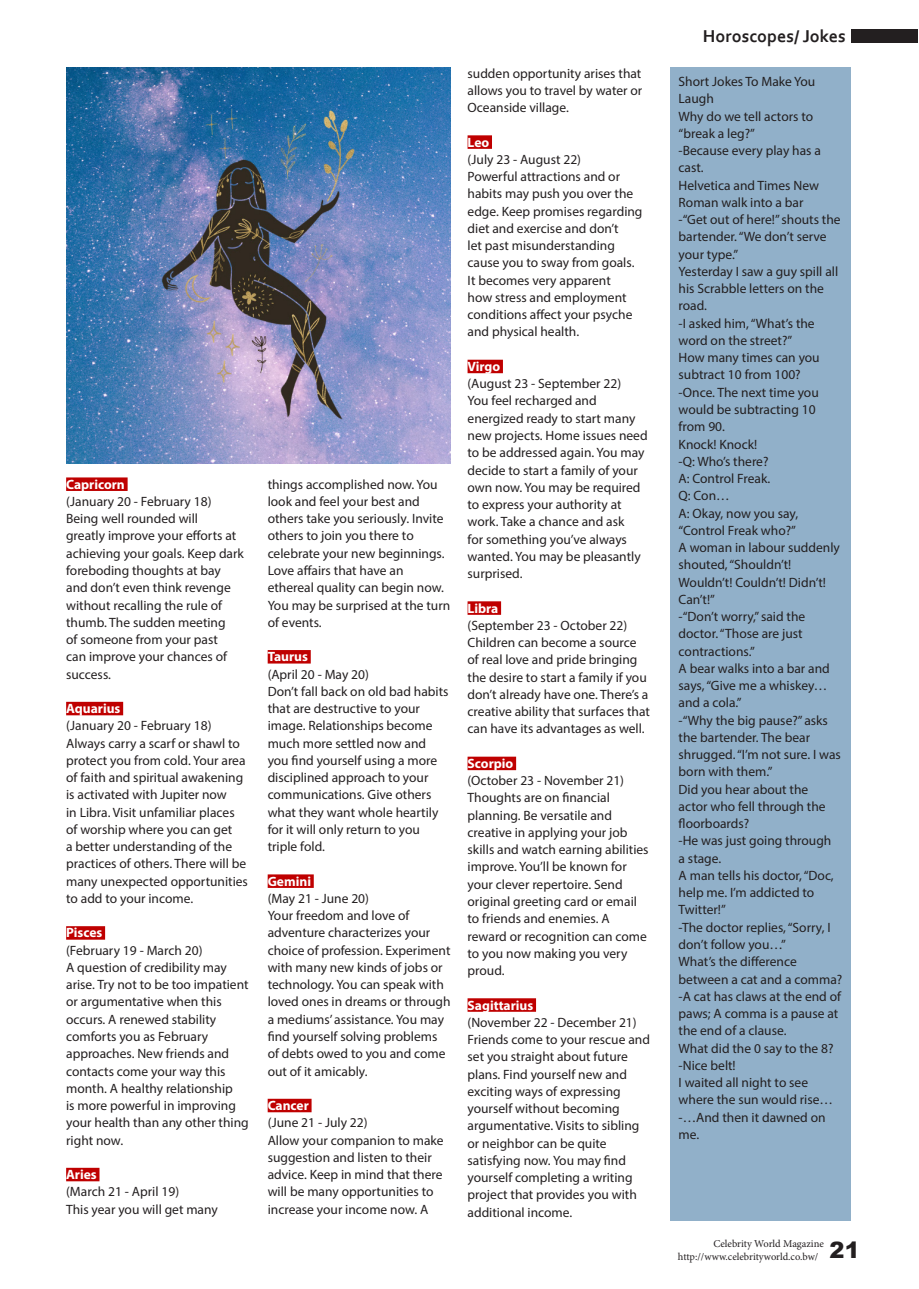
<style>
.page{position:relative;width:919px;height:1289px;background:#fff}
.page>*{position:absolute;margin:0;border:0;box-sizing:border-box;transform-origin:0 0}
.t1{font:900 22.5px "Arial";color:#231f20}
.t2{font:700 18px "Corbel";color:#231f20}
.t3{font:13.5px/17.2px "Myriad Pro";color:#231f20}
.t4{font:700 13.5px "Myriad Pro";color:#fff}
.t5{font:10.5px/12.1px "Minion Pro";letter-spacing:-.005em;color:#231f20}
</style>
<div class="page">
<div style="left:850px;top:30px;width:67px;height:13px;background:#231f20"></div>
<div style="left:66px;top:477px;width:62px;height:14px;background:#bf0000"></div>
<div style="left:66px;top:701px;width:57px;height:14px;background:#bf0000"></div>
<div style="left:66px;top:926px;width:39px;height:13px;background:#bf0000"></div>
<div style="left:66px;top:1167px;width:33px;height:14px;background:#bf0000"></div>
<div style="left:268px;top:650px;width:43px;height:13px;background:#bf0000"></div>
<div style="left:268px;top:874px;width:46px;height:13px;background:#bf0000"></div>
<div style="left:268px;top:1098px;width:43px;height:14px;background:#bf0000"></div>
<div style="left:467px;top:135px;width:25px;height:14px;background:#bf0000"></div>
<div style="left:467px;top:360px;width:36px;height:13px;background:#bf0000"></div>
<div style="left:467px;top:601px;width:34px;height:14px;background:#bf0000"></div>
<div style="left:467px;top:756px;width:49px;height:14px;background:#bf0000"></div>
<div style="left:467px;top:998px;width:69px;height:13px;background:#bf0000"></div>
<div style="left:670px;top:67px;width:180px;height:1153px;background:#91b0c9"></div>
<img style="left:66px;top:67px;width:384px;height:396px">
<p class="t4" style="left:66px;top:475px;width:60px">Capricorn</p>
<p class="t3" style="left:66px;top:492px;width:147px">(January 20 - February 18)</p>
<p class="t3" style="left:66px;top:510px;width:179px">Being well rounded will<br>greatly improve your efforts at achieving your goals. Keep dark foreboding thoughts at bay and don’t even think revenge without recalling the rule of thumb. The sudden meeting<br>of someone from your past<br>can improve your chances of success.</p>
<p class="t4" style="left:66px;top:699px;width:56px">Aquarius</p>
<p class="t3" style="left:66px;top:717px;width:147px">(January 20 - February 18)</p>
<p class="t3" style="left:66px;top:734px;width:183px">Always carry a scarf or shawl to protect you from cold. Your area of faith and spiritual awakening is activated with Jupiter now<br>in Libra. Visit unfamiliar places of worship where you can get<br>a better understanding of the practices of others. There will be many unexpected opportunities to add to your income.</p>
<p class="t4" style="left:66px;top:924px;width:38px">Pisces</p>
<p class="t3" style="left:66px;top:941px;width:138px">(February 19 - March 20)</p>
<p class="t3" style="left:66px;top:958px;width:184px">A question of credibility may arise. Try not to be too impatient or argumentative when this occurs. A renewed stability comforts you as February approaches. New friends and contacts come your way this month. A healthy relationship<br>is more powerful in improving your health than any other thing right now.</p>
<p class="t4" style="left:66px;top:1165px;width:32px">Aries</p>
<p class="t3" style="left:66px;top:1182px;width:114px">(March 21 - April 19)</p>
<p class="t3" style="left:66px;top:1200px;width:153px">This year you will get many</p>
<p class="t3" style="left:268px;top:475px;width:184px">things accomplished now. You look and feel your best and others take you seriously. Invite others to join you there to celebrate your new beginnings.<br>Love affairs that have an ethereal quality can begin now.<br>You may be surprised at the turn of events.</p>
<p class="t4" style="left:268px;top:648px;width:42px">Taurus</p>
<p class="t3" style="left:268px;top:665px;width:103px">(April 20 - May 20)</p>
<p class="t3" style="left:268px;top:682px;width:182px">Don’t fall back on old bad habits that are destructive to your image. Relationships become much more settled now and you find yourself using a more disciplined approach to your communications. Give others what they want whole heartily for it will only return to you triple fold.</p>
<p class="t4" style="left:268px;top:872px;width:45px">Gemini</p>
<p class="t3" style="left:268px;top:889px;width:103px">(May 21 - June 20)</p>
<p class="t3" style="left:268px;top:906px;width:184px">Your freedom and love of adventure characterizes your choice of profession. Experiment with many new kinds of jobs or technology. You can speak with loved ones in dreams or through a mediums’ assistance. You may find yourself solving problems of debts owed to you and come out of it amicably.</p>
<p class="t4" style="left:268px;top:1096px;width:43px">Cancer</p>
<p class="t3" style="left:268px;top:1113px;width:101px">(June 21 - July 22)</p>
<p class="t3" style="left:268px;top:1131px;width:177px">Allow your companion to make suggestion and listen to their advice. Keep in mind that there will be many opportunities to increase your income now. A</p>
<p class="t3" style="left:467px;top:64px;width:176px;text-align:justify">sudden opportunity arises that allows you to travel by water or Oceanside village.</p>
<p class="t4" style="left:467px;top:133px;width:23px">Leo</p>
<p class="t3" style="left:467px;top:150px;width:115px">(July 23 - August 22)</p>
<p class="t3" style="left:467px;top:168px;width:176px">Powerful attractions and or habits may push you over the edge. Keep promises regarding diet and exercise and don’t<br>let past misunderstanding cause you to sway from goals.<br>It becomes very apparent<br>how stress and employment conditions affect your psyche and physical health.</p>
<p class="t4" style="left:467px;top:357px;width:34px">Virgo</p>
<p class="t3" style="left:467px;top:375px;width:155px">(August 23 - September 22)</p>
<p class="t3" style="left:467px;top:392px;width:182px">You feel recharged and energized ready to start many new projects. Home issues need to be addressed again. You may decide to start a family of your own now. You may be required to express your authority at work. Take a chance and ask<br>for something you’ve always wanted. You may be pleasantly surprised.</p>
<p class="t4" style="left:467px;top:599px;width:32px">Libra</p>
<p class="t3" style="left:467px;top:616px;width:161px">(September 23 - October 22)</p>
<p class="t3" style="left:467px;top:633px;width:184px">Children can become a source of real love and pride bringing the desire to start a family if you don’t already have one. There’s a creative ability that surfaces that can have its advantages as well.</p>
<p class="t4" style="left:467px;top:754px;width:47px">Scorpio</p>
<p class="t3" style="left:467px;top:771px;width:158px">(October 23 - November 21)</p>
<p class="t3" style="left:467px;top:789px;width:182px">Thoughts are on financial planning. Be versatile and creative in applying your job skills and watch earning abilities improve. You’ll be known for your clever repertoire. Send original greeting card or email to friends and enemies. A reward or recognition can come to you now making you very proud.</p>
<p class="t4" style="left:467px;top:996px;width:67px">Sagittarius</p>
<p class="t3" style="left:467px;top:1013px;width:171px">(November 22 - December 21)</p>
<p class="t3" style="left:467px;top:1030px;width:184px">Friends come to your rescue and set you straight about future plans. Find yourself new and exciting ways of expressing yourself without becoming argumentative. Visits to sibling or neighbor can be quite satisfying now. You may find yourself completing a writing project that provides you with additional income.</p>
<p class="t2" style="left:702px;top:25px;width:144px">Horoscopes/ Jokes</p>
<p class="t3" style="left:678px;top:73px;width:138px">Short Jokes To Make You<br>Laugh</p>
<p class="t3" style="left:678px;top:107px;width:136px">Why do we tell actors to “break a leg?”</p>
<p class="t3" style="left:678px;top:142px;width:144px">-Because every play has a cast.</p>
<p class="t3" style="left:678px;top:176px;width:142px">Helvetica and Times New<br>Roman walk into a bar</p>
<p class="t3" style="left:678px;top:211px;width:163px">-“Get out of here!” shouts the bartender. “We don’t serve your type.”</p>
<p class="t3" style="left:678px;top:262px;width:161px">Yesterday I saw a guy spill all his Scrabble letters on the road.</p>
<p class="t3" style="left:678px;top:314px;width:138px">-I asked him, “What’s the word on the street?”</p>
<p class="t3" style="left:678px;top:349px;width:143px">How many times can you subtract 10 from 100?</p>
<p class="t3" style="left:678px;top:383px;width:142px">-Once. The next time you would be subtracting 10 from 90.</p>
<p class="t3" style="left:678px;top:435px;width:80px">Knock! Knock!</p>
<p class="t3" style="left:678px;top:452px;width:91px">-Q: Who’s there?</p>
<p class="t3" style="left:678px;top:469px;width:93px">A: Control Freak.</p>
<p class="t3" style="left:678px;top:487px;width:53px">Q: Con…</p>
<p class="t3" style="left:678px;top:504px;width:121px">A: Okay, now you say, “Control Freak who?”</p>
<p class="t3" style="left:678px;top:538px;width:163px">A woman in labour suddenly shouted, “Shouldn’t!<br>Wouldn’t! Couldn’t! Didn’t!<br>Can’t!”</p>
<p class="t3" style="left:678px;top:607px;width:128px">-“Don’t worry,” said the doctor. “Those are just contractions.”</p>
<p class="t3" style="left:678px;top:659px;width:153px">A bear walks into a bar and says, “Give me a whiskey… and a cola.”</p>
<p class="t3" style="left:678px;top:711px;width:164px">-“Why the big pause?” asks the bartender. The bear shrugged. “I’m not sure. I was born with them.”</p>
<p class="t3" style="left:678px;top:780px;width:148px">Did you hear about the actor who fell through the floorboards?</p>
<p class="t3" style="left:678px;top:832px;width:154px">-He was just going through a stage.</p>
<p class="t3" style="left:678px;top:866px;width:157px">A man tells his doctor, “Doc, help me. I’m addicted to<br>Twitter!”</p>
<p class="t3" style="left:678px;top:918px;width:153px">-The doctor replies, “Sorry, I don’t follow you…”</p>
<p class="t3" style="left:678px;top:952px;width:165px">What’s the difference between a cat and a comma?</p>
<p class="t3" style="left:678px;top:987px;width:164px">-A cat has claws at the end of paws; A comma is a pause at the end of a clause.</p>
<p class="t3" style="left:678px;top:1039px;width:156px">What did the 0 say to the 8?</p>
<p class="t3" style="left:678px;top:1056px;width:59px">-Nice belt!</p>
<p class="t3" style="left:678px;top:1073px;width:156px">I waited all night to see where the sun would rise…</p>
<p class="t3" style="left:678px;top:1108px;width:148px">-…And then it dawned on me.</p>
<p class="t5" style="left:678px;top:1237px;width:147px;text-indent:35px">Celebrity World Magazine http://www.celebrityworld.co.bw/</p>
<h1 class="t1" style="left:829px;top:1233px;width:32px">21</h1>
</div>
